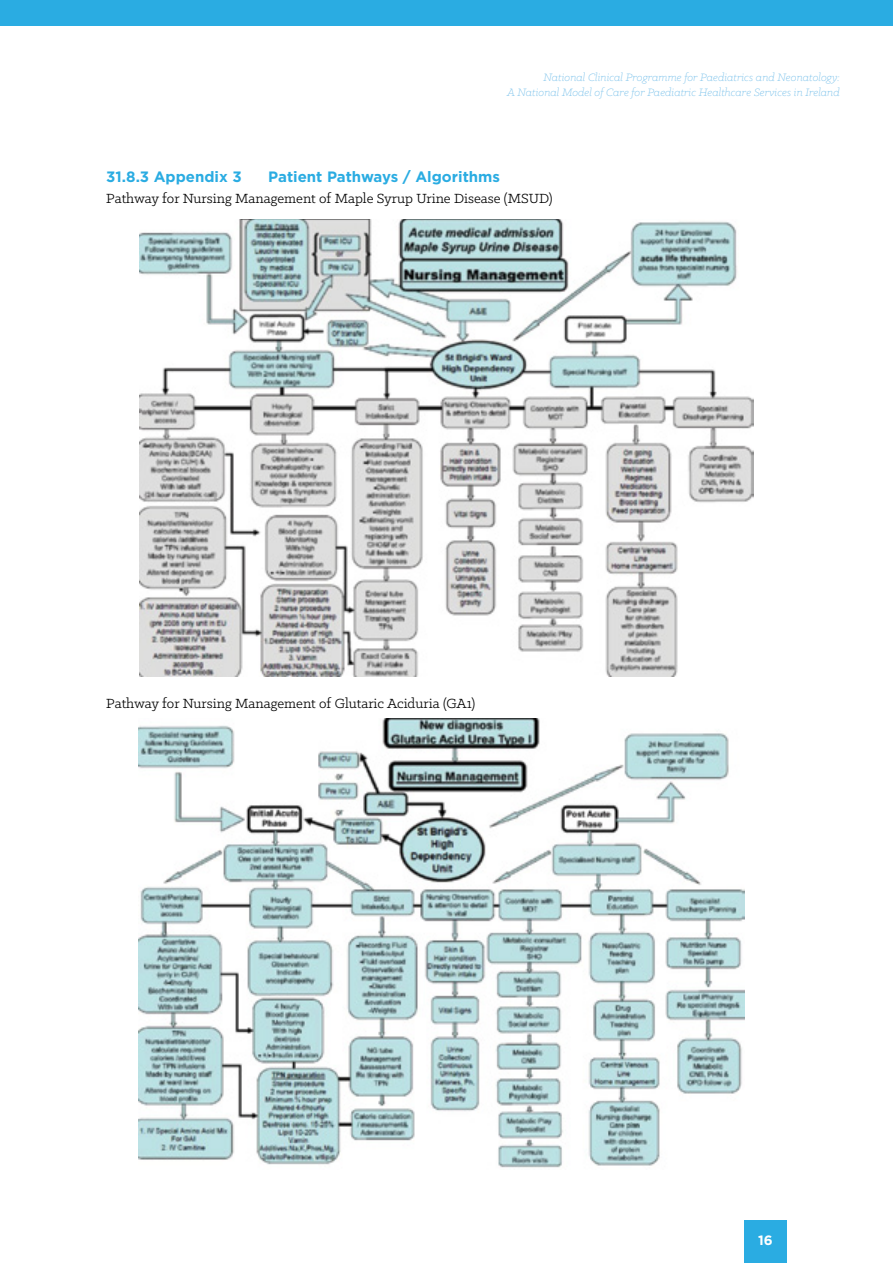
<style>
.page{position:relative;width:893px;height:1263px;background:#fff}
.page>*{position:absolute;margin:0;border:0;box-sizing:border-box;transform-origin:0 0}
.t1{font:15px "Klinic Slab";color:#000}
.t2{font:700 15px "Gotham HTF";color:#2aace2}
.t3{font:700 13.5px "Gotham HTF";color:#fff}
.t4{font:italic 300 12px/14.4px "Klinic Slab";color:#6fbce9;text-align:right}
</style>
<div class="page">
<img style="left:140px;top:219px;width:613px;height:457px">
<img style="left:139px;top:718px;width:605px;height:450px">
<div style="left:0;top:0;width:893px;height:26px;background:#2aace2"></div>
<div style="left:744px;top:1220px;width:43px;height:43px;background:#2aace2"></div>
<p class="t4" style="left:507px;top:70px;width:334px">National Clinical Programme for Paediatrics and Neonatology:<br>A National Model of Care for Paediatric Healthcare Services in Ireland</p>
<p class="t2" style="left:106px;top:168px;width:137px">31.8.3 Appendix 3</p>
<p class="t2" style="left:268px;top:168px;width:233px">Patient Pathways / Algorithms</p>
<p class="t1" style="left:106px;top:189px;width:448px">Pathway for Nursing Management of Maple Syrup Urine Disease (MSUD)</p>
<p class="t1" style="left:106px;top:693px;width:370px">Pathway for Nursing Management of Glutaric Aciduria (GA1)</p>
<p class="t3" style="left:758px;top:1232px;width:16px">16</p>
</div>
